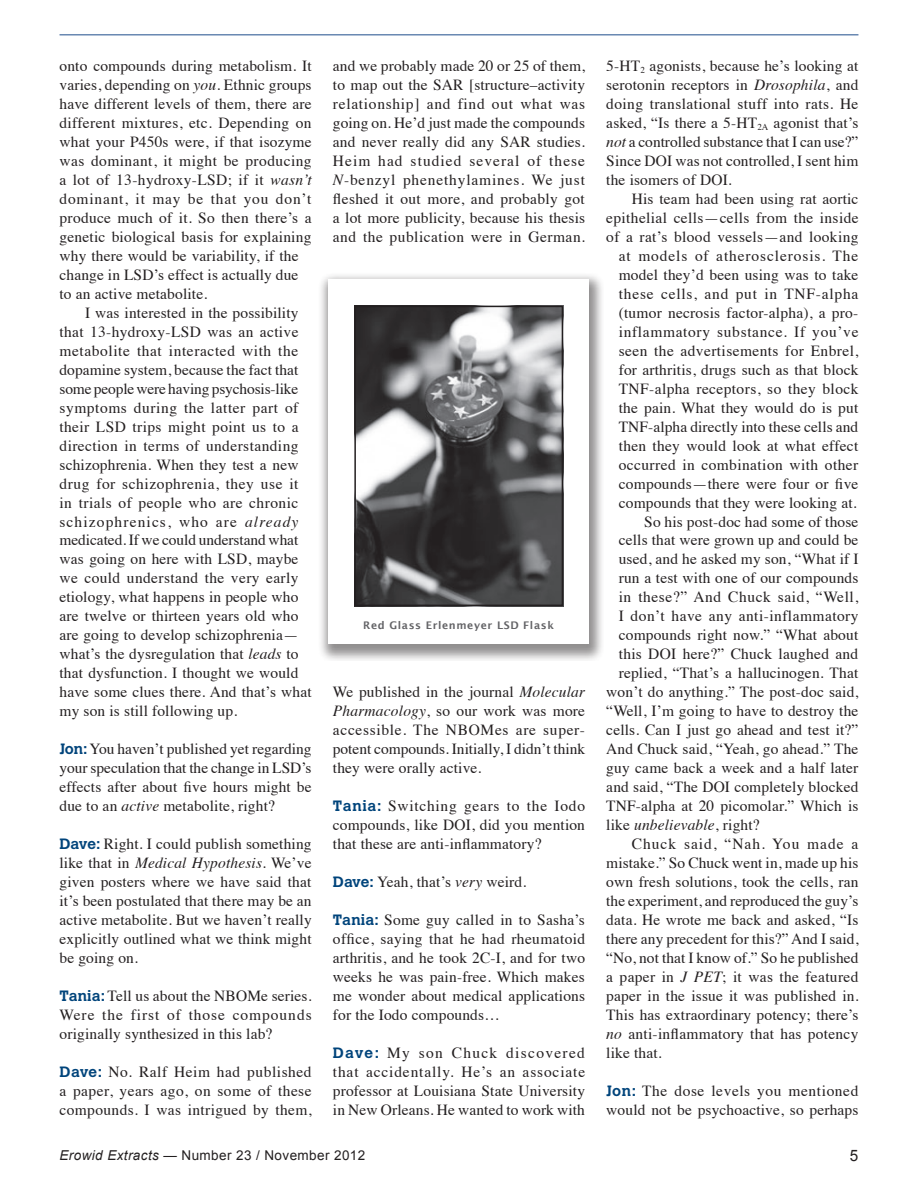
<style>
.page{position:relative;width:918px;height:1188px;background:#fff}
.page>*{position:absolute;margin:0;border:0;box-sizing:border-box;transform-origin:0 0}
.t1{font:15.75px "Arial";color:#231f20}
.Body_-_Default{font:15.45px/19px "Times";letter-spacing:.01em;color:#231f20}
.Body_-_23_-_noninden{font:15.45px/18.9px "Times";letter-spacing:.01em;color:#231f20;text-align:justify}
.Body_-_Default-2{font:15.45px "Times";letter-spacing:.03em;color:#231f20}
.Body_-_Default-3{font:15.45px "Times";letter-spacing:.04em;color:#231f20}
.Body_-_Default-4{font:italic 15.45px "Times";letter-spacing:.01em;color:#231f20}
.t2{font:13.5px "Arial";letter-spacing:.03em;color:#231f20}
.Photo_-_Description{font:600 10.5px "Lucida Sans";letter-spacing:.06em;color:#636366}
.s1{font-style:italic}
.s2{font-family:"Calvert";font-weight:700;font-size:14.85px;color:#00447b}
.s3{font-style:normal}
.s4{font-style:italic;font-size:13.65px}
.s5{font-size:13.65px}
</style>
<div class="page">
<div style="left:316px;top:270px;width:288px;height:391px;background:#231f20;opacity:.5"></div>
<div style="left:328px;top:280px;width:261px;height:364px;background:#fff"></div>
<img style="left:357px;top:309px;width:203px;height:294px">
<div style="left:354px;top:306px;width:209px;height:300px;border:2px solid #231f20"></div>
<hr style="left:60px;top:34px;width:798px;height:2px;background:#6988b2">
<p class="Body_-_Default" style="left:60px;top:55px;width:254px">onto compounds during metabolism. It varies, depending on <span class="s1">you</span>. Ethnic groups have different levels of them, there are different mixtures, etc. Depending on what your P450s were, if that isozyme was dominant, it might be producing a lot of 13-hydroxy-LSD; if it <span class="s1">wasn’t </span>dominant, it may be that you don’t produce much of it. So then there’s a genetic biological basis for explaining why there would be variability, if the change in LSD’s effect is actually due to an active metabolite.</p>
<p class="Body_-_Default" style="left:60px;top:302px;width:254px;text-indent:26px">I was interested in the possibility that 13-hydroxy-LSD was an active metabolite that interacted with the dopamine system, because the fact that some people were having psychosis-like symptoms during the latter part of their LSD trips might point us to a direction in terms of understanding schizophrenia. When they test a new drug for schizophrenia, they use it in trials of people who are chronic schizophrenics, who are <span class="s1">already </span>medicated. If we could understand what was going on here with LSD, maybe we could understand the very early etiology, what happens in people who are twelve or thirteen years old who are going to develop schizophrenia— what’s the dysregulation that <span class="s1">leads</span> to that dysfunction. I thought we would have some clues there. And that’s what my son is still following up.</p>
<p class="Body_-_23_-_noninden" style="left:60px;top:738px;width:254px"><span class="s2">Jon:</span> You haven’t published yet regarding your speculation that the change in LSD’s effects after about five hours might be due to an <span class="s1">active</span> metabolite, right?</p>
<p class="Body_-_23_-_noninden" style="left:60px;top:833px;width:254px"><span class="s2">Dave:</span> Right. I could publish something like that in <span class="s1">Medical Hypothesis</span>. We’ve given posters where we have said that it’s been postulated that there may be an active metabolite. But we haven’t really explicitly outlined what we think might be going on.</p>
<p class="Body_-_23_-_noninden" style="left:60px;top:985px;width:254px"><span class="s2">Tania:</span> Tell us about the NBOMe series.<br>Were the first of those compounds originally synthesized in this lab?</p>
<p class="Body_-_23_-_noninden" style="left:60px;top:1061px;width:254px"><span class="s2">Dave:</span> No. Ralf Heim had published a paper, years ago, on some of these compounds. I was intrigued by them,</p>
<p class="Body_-_23_-_noninden" style="left:333px;top:55px;width:254px">and we probably made 20 or 25 of them, to map out the SAR [structure–activity relationship] and find out what was going on. He’d just made the compounds and never really did any SAR studies.<br>Heim had studied several of these <span class="s1">N</span>-benzyl phenethylamines. We just fleshed it out more, and probably got a lot more publicity, because his thesis and the publication were in German.</p>
<p class="Body_-_23_-_noninden" style="left:606px;top:55px;width:254px">5-HT<sub>2</sub> agonists, because he’s looking at serotonin receptors in <span class="s1">Drosophila</span>, and doing translational stuff into rats. He asked, “Is there a 5-HT<sub>2A</sub> agonist that’s <span class="s1">not</span> a controlled substance that I can use?” Since DOI was not controlled, I sent him the isomers of DOI.</p>
<p class="Body_-_Default" style="left:606px;top:188px;width:254px;text-align:right">His team had been using rat aortic epithelial cells—cells from the inside of a rat’s blood vessels—and looking at models of atherosclerosis. The model they’d been using was to take these cells, and put in TNF-alpha (tumor necrosis factor-alpha), a pro&shy;inflammatory substance. If you’ve seen the advertisements for Enbrel, for arthritis, drugs such as that block TNF-alpha receptors, so they block the pain. What they would do is put TNF-alpha directly into these cells and then they would look at what effect occurred in combination with other compounds—there were four or five compounds that they were looking at.</p>
<p class="Body_-_Default" style="left:644px;top:510px;width:216px">So his post-doc had some of those</p>
<p class="Body_-_Default" style="left:619px;top:529px;width:241px">cells that were grown up and could be</p>
<p class="Body_-_Default" style="left:619px;top:548px;width:241px">used, and he asked my son, “What if I</p>
<p class="Body_-_Default" style="left:619px;top:567px;width:241px">run a test with one of our compounds</p>
<p class="Body_-_Default-3" style="left:619px;top:583px;width:241px">in these?” And Chuck said, “Well,</p>
<p class="Body_-_Default-2" style="left:619px;top:602px;width:241px">I don’t have any anti-inflammatory</p>
<p class="Body_-_Default" style="left:619px;top:624px;width:241px">compounds right now.” “What about</p>
<p class="Body_-_Default" style="left:619px;top:643px;width:241px">this DOI here?” Chuck laughed and</p>
<p class="Body_-_Default" style="left:619px;top:662px;width:241px">replied, “That’s a hallucinogen. That</p>
<p class="Body_-_Default" style="left:606px;top:681px;width:254px">won’t do anything.” The post-doc said,</p>
<p class="Body_-_Default" style="left:606px;top:700px;width:254px">“Well, I’m going to have to destroy the</p>
<p class="Body_-_Default" style="left:606px;top:719px;width:254px">cells. Can I just go ahead and test it?”</p>
<p class="Body_-_Default" style="left:606px;top:738px;width:254px">And Chuck said, “Yeah, go ahead.” The</p>
<p class="Body_-_Default" style="left:606px;top:757px;width:254px">guy came back a week and a half later</p>
<p class="Body_-_Default" style="left:606px;top:776px;width:254px">and said, “The DOI completely blocked</p>
<p class="Body_-_Default" style="left:606px;top:795px;width:254px">TNF-alpha at 20 picomolar.” Which is</p>
<p class="Body_-_Default-4" style="left:606px;top:811px;width:155px"><span class="s3">like</span> unbelievable<span class="s3">, right?</span></p>
<p class="Body_-_Default" style="left:606px;top:833px;width:254px;text-align:justify;text-indent:26px">Chuck said, “Nah. You made a mistake.” So Chuck went in, made up his own fresh solutions, took the cells, ran the experiment, and reproduced the guy’s data. He wrote me back and asked, “Is there any precedent for this?” And I said, “No, not that I know of.” So he published a paper in <span class="s1">J PET</span>; it was the featured paper in the issue it was published in.<br>This has extraordinary potency; there’s <span class="s1">no</span> anti-inflammatory that has potency like that.</p>
<p class="Body_-_23_-_noninden" style="left:606px;top:1080px;width:254px"><span class="s2">Jon:</span> The dose levels you mentioned would not be psychoactive, so perhaps</p>
<p class="Photo_-_Description" style="left:363px;top:619px;width:192px">Red Glass Erlenmeyer LSD Flask</p>
<p class="Body_-_23_-_noninden" style="left:333px;top:681px;width:254px">We published in the journal <span class="s1">Molecular Pharmacology</span>, so our work was more accessible. The NBOMes are super&shy;potent compounds. Initially, I didn’t think they were orally active.</p>
<p class="Body_-_23_-_noninden" style="left:333px;top:795px;width:254px"><span class="s2">Tania:</span> Switching gears to the Iodo compounds, like DOI, did you mention that these are anti-inflammatory?</p>
<p class="Body_-_23_-_noninden" style="left:333px;top:871px;width:195px"><span class="s2">Dave:</span> Yeah, that’s <span class="s1">very</span> weird.</p>
<p class="Body_-_23_-_noninden" style="left:333px;top:909px;width:254px"><span class="s2">Tania:</span> Some guy called in to Sasha’s office, saying that he had rheumatoid arthritis, and he took 2C-I, and for two weeks he was pain-free. Which makes me wonder about medical applications for the Iodo compounds…</p>
<p class="Body_-_23_-_noninden" style="left:333px;top:1042px;width:254px"><span class="s2">Dave:</span> My son Chuck discovered that accidentally. He’s an associate professor at Louisiana State University in New Orleans. He wanted to work with</p>
<p class="t2" style="left:60px;top:1146px;width:307px"><span class="s4">Erowid Extracts</span> <span class="s5">—</span> Number 23 / November 2012</p>
<p class="t1" style="left:850px;top:1145px;width:10px">5</p>
</div>
